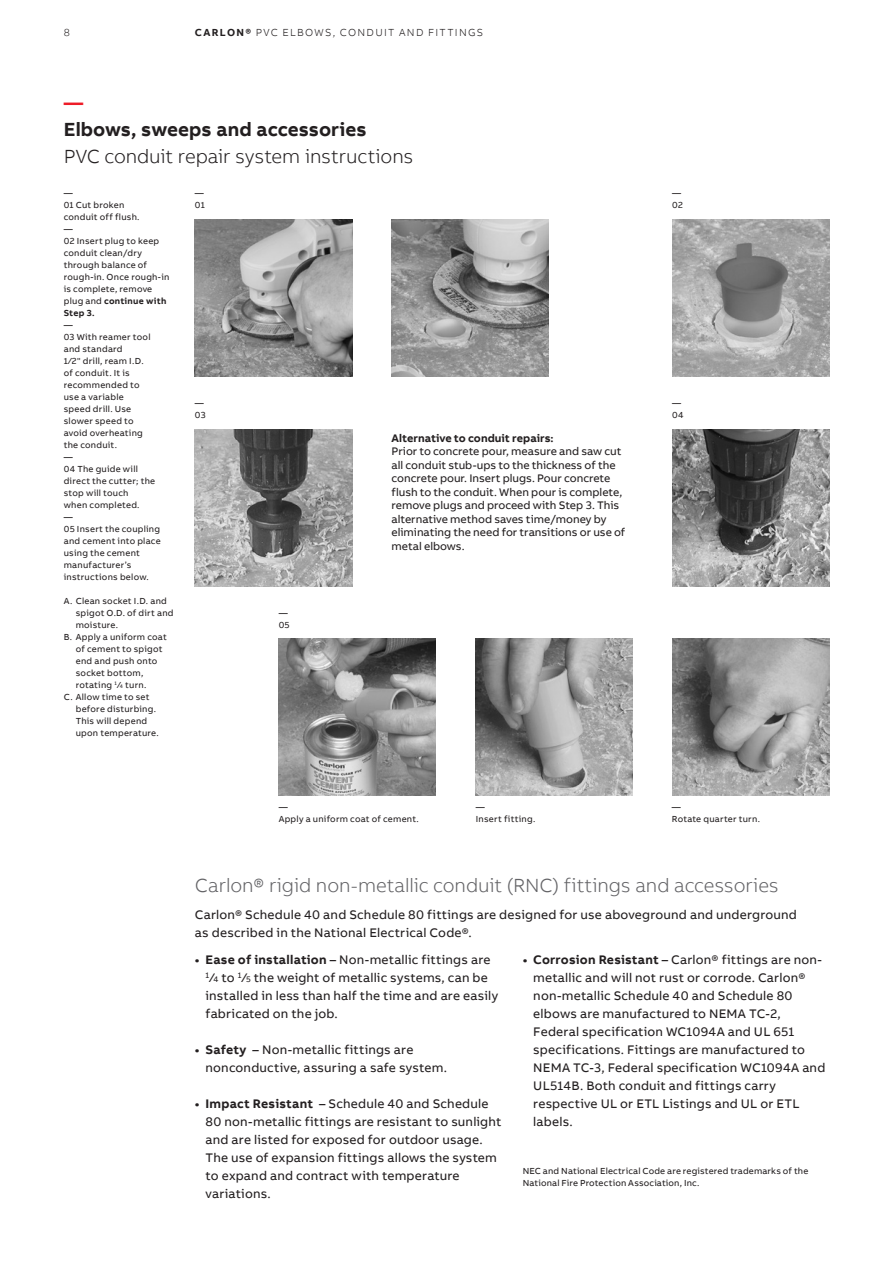
<style>
.page{position:relative;width:893px;height:1263px;background:#fff}
.page>*{position:absolute;margin:0;border:0;box-sizing:border-box;transform-origin:0 0}
.t1{font:300 19.5px "AB Bvoice";letter-spacing:-.005em;color:#636366}
.t2{font:300 19.5px "AB Bvoice";letter-spacing:-.005em;color:#231f20}
.t3{font:700 19.5px "AB Bvoice";letter-spacing:.005em;color:#231f20}
.t4{font:700 19.5px "AB Bvoice";color:#ee1c28}
.t5{font:12.75px/18px "AB Bvoice";letter-spacing:.015em;color:#231f20}
.t6{font:11.25px/13.5px "AB Bvoice";color:#231f20}
.t7{font:700 11.25px "AB Bvoice";color:#231f20}
.t8{font:300 10.5px "AB Bvoice";letter-spacing:.12em;color:#231f20}
.t9{font:9px/12px "AB Bvoice";letter-spacing:.025em;color:#231f20}
.s1{font-weight:700}
.s2{font-size:5.25px}
.s3{font-size:8.25px}
</style>
<div class="page">
<img style="left:195px;top:219px;width:157px;height:158px">
<img style="left:392px;top:219px;width:157px;height:158px">
<img style="left:672px;top:219px;width:157px;height:158px">
<img style="left:195px;top:429px;width:157px;height:158px">
<img style="left:279px;top:639px;width:157px;height:157px">
<img style="left:475px;top:639px;width:157px;height:157px">
<img style="left:672px;top:639px;width:157px;height:157px">
<img style="left:672px;top:429px;width:157px;height:157px">
<p class="t8" style="left:64px;top:26px;width:8px">8</p>
<p class="t8" style="left:195px;top:26px;width:290px"><span class="s1">CARLON®</span> PVC ELBOWS, CONDUIT AND FITTINGS</p>
<h1 class="t4" style="left:64px;top:90px;width:21px">—</h1>
<h1 class="t3" style="left:64px;top:117px;width:304px">Elbows, sweeps and accessories</h1>
<h1 class="t2" style="left:64px;top:145px;width:351px">PVC conduit repair system instructions</h1>
<p class="t9" style="left:64px;top:187px;width:107px">—<br>01 Cut broken<br>conduit off flush.<br>—<br>02 Insert plug to keep conduit clean/dry through balance of rough-in. Once rough-in is complete, remove plug and <span class="s1">continue with<br>Step 3.</span></p>
<p class="t9" style="left:64px;top:319px;width:98px">—<br>03 With reamer tool and standard<br>1⁄2" drill, ream I.D.<br>of conduit. It is recommended to<br>use a variable<br>speed drill. Use slower speed to<br>avoid overheating<br>the conduit.<br>—<br>04 The guide will direct the cutter; the stop will touch<br>when completed.<br>—<br>05 Insert the coupling and cement into place using the cement manufacturer’s instructions below.</p>
<p class="t9" style="left:64px;top:595px;width:105px">A. Clean socket I.D. and</p>
<p class="t9" style="left:76px;top:607px;width:99px">spigot O.D. of dirt and</p>
<p class="t9" style="left:76px;top:619px;width:44px">moisture.</p>
<p class="t9" style="left:64px;top:631px;width:104px">B. Apply a uniform coat</p>
<p class="t9" style="left:76px;top:643px;width:88px">of cement to spigot</p>
<p class="t9" style="left:76px;top:655px;width:83px">end and push onto</p>
<p class="t9" style="left:76px;top:667px;width:69px">socket bottom,</p>
<p class="t9" style="left:76px;top:679px;width:72px">rotating <sup>1</sup> ⁄<span class="s2">4</span> turn.</p>
<p class="t9" style="left:64px;top:691px;width:87px">C. Allow time to set</p>
<p class="t9" style="left:76px;top:703px;width:82px">before disturbing.</p>
<p class="t9" style="left:76px;top:715px;width:73px">This will depend</p>
<p class="t9" style="left:76px;top:727px;width:85px">upon temperature.</p>
<p class="t9" style="left:195px;top:187px;width:11px">—<br>01</p>
<p class="t9" style="left:672px;top:187px;width:12px">—<br>02</p>
<p class="t9" style="left:195px;top:397px;width:12px">—<br>03</p>
<p class="t9" style="left:672px;top:397px;width:13px">—<br>04</p>
<p class="t7" style="left:392px;top:431px;width:164px">Alternative to conduit repairs:</p>
<p class="t6" style="left:392px;top:445px;width:235px">Prior to concrete pour, measure and saw cut all conduit stub-ups to the thickness of the concrete pour. Insert plugs. Pour concrete flush to the conduit. When pour is complete, remove plugs and proceed with Step 3. This alternative method saves time/money by eliminating the need for transitions or use of metal elbows.</p>
<p class="t9" style="left:279px;top:607px;width:13px">—<br>05</p>
<p class="t9" style="left:279px;top:801px;width:142px">—<br>Apply a uniform coat of cement.</p>
<p class="t9" style="left:476px;top:801px;width:61px">—<br>Insert fitting.</p>
<p class="t9" style="left:672px;top:801px;width:90px">—<br>Rotate quarter turn.</p>
<h1 class="t1" style="left:195px;top:874px;width:585px">Carlon® rigid non-metallic conduit (RNC) fittings and accessories</h1>
<p class="t5" style="left:195px;top:906px;width:603px">Carlon® Schedule 40 and Schedule 80 fittings are designed for use aboveground and underground as described in the National Electrical Code®.</p>
<p class="t5" style="left:206px;top:951px;width:294px;text-indent:-11px"><span class="s1">• Ease of installation</span> – Non-metallic fittings are<br><sup>1</sup> ⁄<span class="s3">4</span> to <sup>1</sup> ⁄<span class="s3">5</span> the weight of metallic systems, can be installed in less than half the time and are easily fabricated on the job.</p>
<p class="t5" style="left:206px;top:1041px;width:243px;text-indent:-11px"><span class="s1">• Safety</span> – Non-metallic fittings are nonconductive, assuring a safe system.</p>
<p class="t5" style="left:206px;top:1095px;width:297px;text-indent:-11px"><span class="s1">• Impact Resistant</span> – Schedule 40 and Schedule 80 non-metallic fittings are resistant to sunlight and are listed for exposed for outdoor usage.<br>The use of expansion fittings allows the system to expand and contract with temperature variations.</p>
<p class="t5" style="left:533px;top:951px;width:294px;text-indent:-11px"><span class="s1">• Corrosion Resistant</span> – Carlon® fittings are non&shy;metallic and will not rust or corrode. Carlon® non-metallic Schedule 40 and Schedule 80 elbows are manufactured to NEMA TC-2, Federal specification WC1094A and UL 651 specifications. Fittings are manufactured to NEMA TC-3, Federal specification WC1094A and UL514B. Both conduit and fittings carry respective UL or ETL Listings and UL or ETL labels.</p>
<p class="t9" style="left:523px;top:1165px;width:287px">NEC and National Electrical Code are registered trademarks of the<br>National Fire Protection Association, Inc.</p>
</div>
